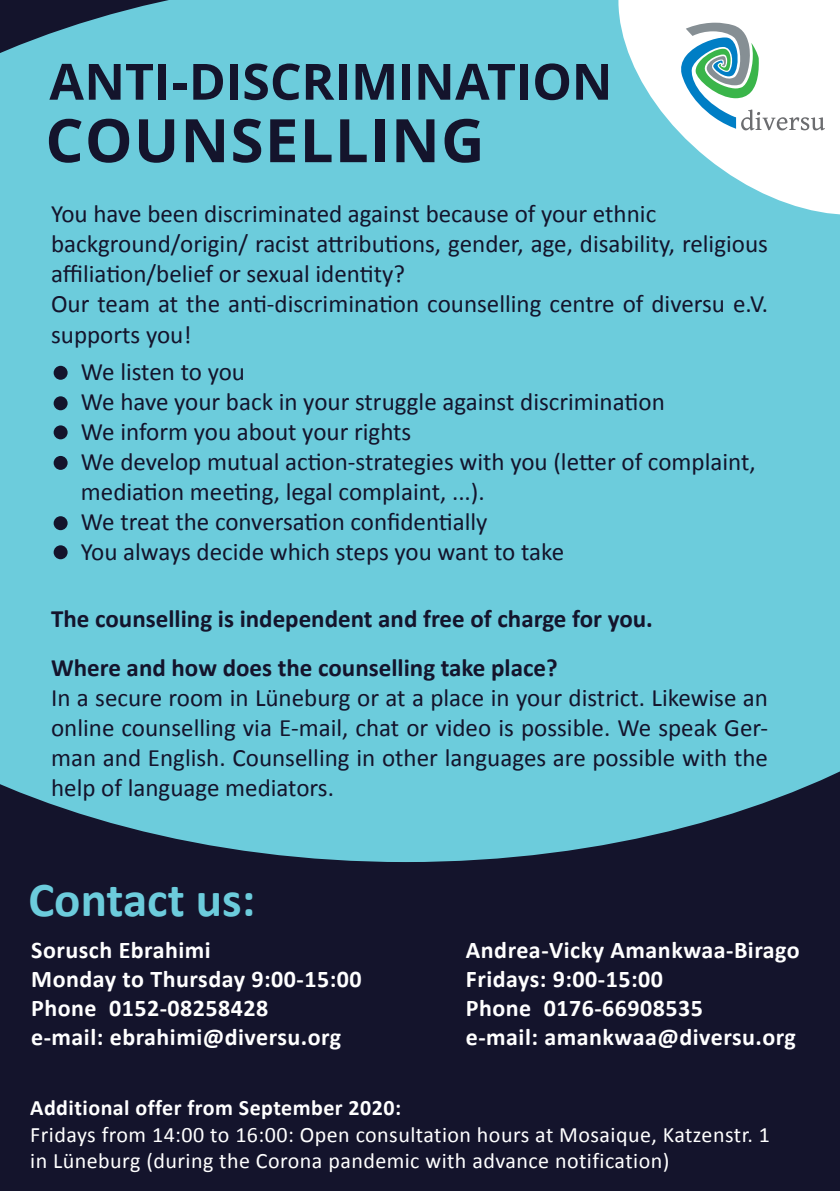
<style>
.page{position:relative;width:840px;height:1191px;background:#fff}
.page>*{position:absolute;margin:0;border:0;box-sizing:border-box;transform-origin:0 0}
.t1{font:700 60px "Open Sans";letter-spacing:.02em;color:#14142c}
.t2{font:700 50px "Open Sans";letter-spacing:-.005em;color:#14142c}
.t3{font:700 49px "Calibri";color:#6cccdc}
.t4{font:25px/30px "Calibri";color:#14142c}
.t5{font:700 25px "Calibri";color:#14142c}
.t6{font:700 24px "Calibri";letter-spacing:.02em;color:#fff}
.t7{font:22px/26.4px "Calibri";letter-spacing:.02em;color:#fff}
.t8{font:700 22px "Calibri";letter-spacing:.02em;color:#fff}
</style>
<div class="page">
<div style="left:0;top:0;width:839px;height:1191px;background:#14142c"></div>
<div style="left:0;top:0;width:839px;height:862px;background:#6cccdc"></div>
<svg style="left:594px;top:0;width:245px;height:234px;background:#afe3ec"></svg>
<div style="left:54px;top:366px;width:14px;height:14px;background:#14142c;border-radius:50%"></div>
<div style="left:54px;top:396px;width:14px;height:14px;background:#14142c;border-radius:50%"></div>
<div style="left:54px;top:425px;width:14px;height:14px;background:#14142c;border-radius:50%"></div>
<div style="left:54px;top:456px;width:14px;height:14px;background:#14142c;border-radius:50%"></div>
<div style="left:54px;top:516px;width:14px;height:14px;background:#14142c;border-radius:50%"></div>
<div style="left:54px;top:545px;width:14px;height:14px;background:#14142c;border-radius:50%"></div>
<svg style="left:679px;top:23px;width:145px;height:107px;background:#c8dfdf"></svg>
<p class="t2" style="left:49px;top:46px;width:564px">ANTI-DISCRIMINATION</p>
<p class="t1" style="left:45px;top:98px;width:440px">COUNSELLING</p>
<p class="t4" style="left:51px;top:199px;width:606px">You have been discriminated against because of your ethnic</p>
<p class="t4" style="left:51px;top:229px;width:718px">background/origin/ racist attributions, gender, age, disability, religious affiliation/belief or sexual identity?</p>
<p class="t4" style="left:51px;top:289px;width:718px">Our team at the anti-discrimination counselling centre of diversu e.V. supports you!</p>
<p class="t4" style="left:81px;top:357px;width:165px">We listen to you</p>
<p class="t4" style="left:81px;top:387px;width:585px">We have your back in your struggle against discrimination</p>
<p class="t4" style="left:81px;top:417px;width:332px">We inform you about your rights</p>
<p class="t4" style="left:81px;top:447px;width:676px">We develop mutual action-strategies with you (letter of complaint, mediation meeting, legal complaint, ...).</p>
<p class="t4" style="left:81px;top:507px;width:408px">We treat the conversation confidentially</p>
<p class="t4" style="left:81px;top:537px;width:484px">You always decide which steps you want to take</p>
<p class="t5" style="left:51px;top:602px;width:603px">The counselling is independent and free of charge for you.</p>
<p class="t5" style="left:51px;top:652px;width:508px">Where and how does the counselling take place?</p>
<p class="t4" style="left:51px;top:683px;width:718px;text-align:justify">In a secure room in Lüneburg or at a place in your district. Likewise an online counselling via E-mail, chat or video is possible. We speak Ger&shy;man and English. Counselling in other languages are possible with the help of language mediators.</p>
<p class="t3" style="left:28px;top:868px;width:228px">Contact us:</p>
<p class="t6" style="left:31px;top:935px;width:181px">Sorusch Ebrahimi</p>
<p class="t6" style="left:31px;top:964px;width:332px">Monday to Thursday 9:00-15:00</p>
<p class="t6" style="left:31px;top:992px;width:238px">Phone 0152-08258428</p>
<p class="t6" style="left:31px;top:1021px;width:311px">e-mail: ebrahimi@diversu.org</p>
<p class="t6" style="left:465px;top:935px;width:335px">Andrea-Vicky Amankwaa-Birago</p>
<p class="t6" style="left:465px;top:964px;width:198px">Fridays: 9:00-15:00</p>
<p class="t6" style="left:465px;top:992px;width:238px">Phone 0176-66908535</p>
<p class="t6" style="left:465px;top:1021px;width:331px">e-mail: amankwaa@diversu.org</p>
<p class="t8" style="left:30px;top:1094px;width:372px">Additional offer from September 2020:</p>
<p class="t7" style="left:30px;top:1121px;width:741px">Fridays from 14:00 to 16:00: Open consultation hours at Mosaique, Katzenstr. 1 in Lüneburg (during the Corona pandemic with advance notification)</p>
</div>
